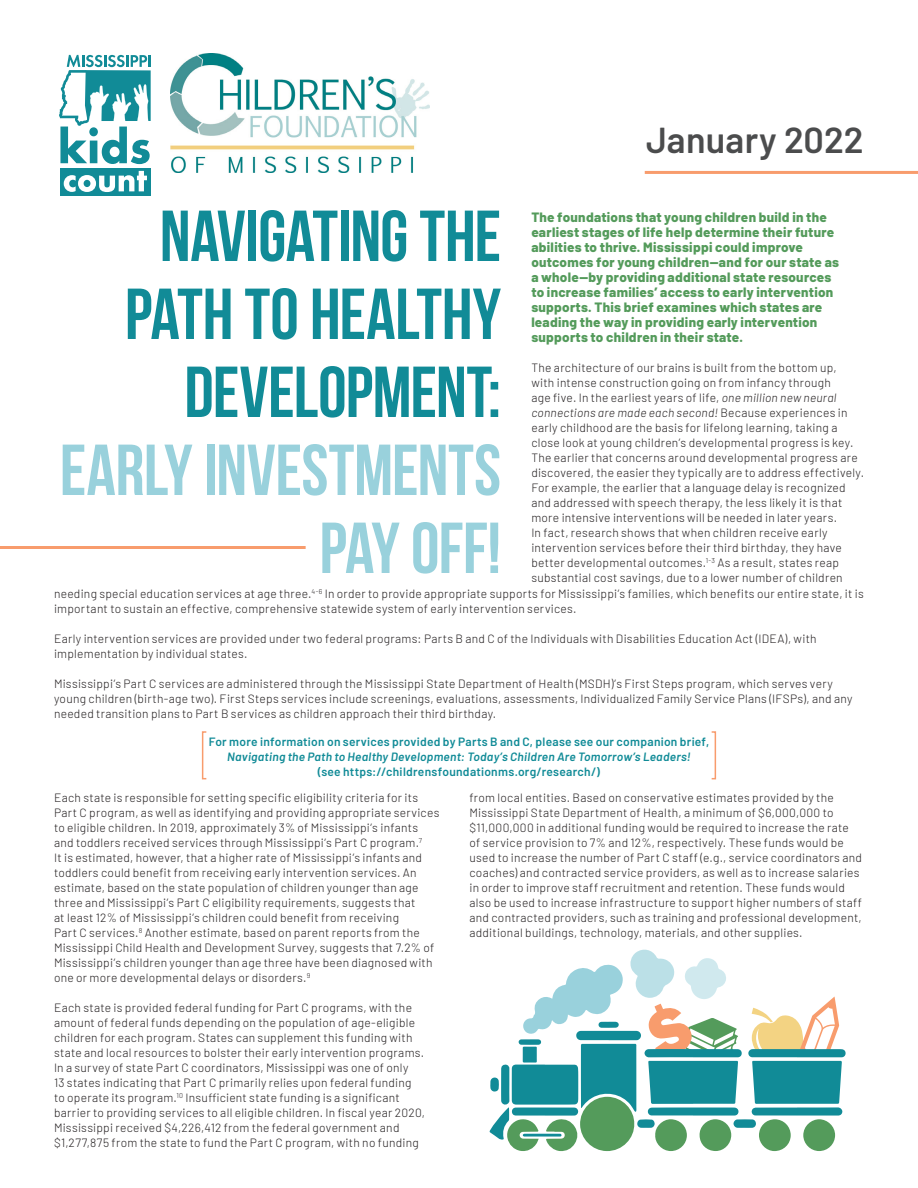
<style>
.page{position:relative;width:918px;height:1188px;background:#fff}
.page>*{position:absolute;margin:0;border:0;box-sizing:border-box;transform-origin:0 0}
.t1{font:700 72px/78px "Bebas Neue";letter-spacing:-.005em;color:#118b97;text-align:right}
.t2{font:700 72px "Bebas Neue";letter-spacing:-.015em;color:#99d1dc}
.t3{font:600 36px "Barlow";letter-spacing:.005em;color:#4b4c4d}
.t4{font:800 13.5px/15px "Barlow";letter-spacing:.02em;color:#549b5b}
.t5{font:300 12px/15px "Barlow";letter-spacing:.025em;color:#231f20}
.t6{font:600 12px/15px "Barlow";letter-spacing:.02em;color:#118b97;text-align:center}
.s1{color:#99d1dc}
.s2{font-style:italic}
</style>
<div class="page">
<img style="left:171px;top:54px;width:258px;height:119px">
<div style="left:60px;top:169px;width:91px;height:27px;background:#118b97"></div>
<svg style="left:59px;top:55px;width:92px;height:137px"></svg>
<hr style="left:0;top:546px;width:306px;height:3px;background:#f89c6d">
<div style="left:202px;top:731px;width:5px;height:48px;border:2px solid #f89c6d"></div>
<div style="left:711px;top:731px;width:5px;height:48px;border:2px solid #f89c6d"></div>
<svg style="left:489px;top:949px;width:357px;height:203px"></svg>
<hr style="left:645px;top:171px;width:273px;height:3px;background:#f89c6d">
<p class="t1" style="left:60px;top:196px;width:443px">NAVIGATING THE<br>PATH TO HEALTHY<br>DEVELOPMENT:<br><span class="s1">EARLY INVESTMENTS</span></p>
<p class="t2" style="left:319px;top:509px;width:183px">PAY OFF!</p>
<p class="t3" style="left:646px;top:113px;width:219px">January 2022</p>
<p class="t4" style="left:531px;top:209px;width:309px">The foundations that young children build in the earliest stages of life help determine their future abilities to thrive. Mississippi could improve outcomes for young children--and for our state as a whole--by providing additional state resources to increase families’ access to early intervention supports. This brief examines which states are leading the way in providing early intervention supports to children in their state.</p>
<p class="t5" style="left:531px;top:359px;width:334px">The architecture of our brains is built from the bottom up,<br>with intense construction going on from infancy through<br>age five. In the earliest years of life, <span class="s2">one million new neural connections are made each second!</span> Because experiences in early childhood are the basis for lifelong learning, taking a close look at young children’s developmental progress is key.<br>The earlier that concerns around developmental progress are discovered, the easier they typically are to address effectively.<br>For example, the earlier that a language delay is recognized and addressed with speech therapy, the less likely it is that more intensive interventions will be needed in later years.<br>In fact, research shows that when children receive early intervention services before their third birthday, they have better developmental outcomes.<sup>1-3</sup> As a result, states reap substantial cost savings, due to a lower number of children</p>
<p class="t5" style="left:54px;top:586px;width:811px">needing special education services at age three.<sup>4-6</sup> In order to provide appropriate supports for Mississippi’s families, which benefits our entire state, it is important to sustain an effective, comprehensive statewide system of early intervention services.</p>
<p class="t5" style="left:54px;top:631px;width:764px">Early intervention services are provided under two federal programs: Parts B and C of the Individuals with Disabilities Education Act (IDEA), with implementation by individual states.</p>
<p class="t5" style="left:54px;top:676px;width:800px">Mississippi’s Part C services are administered through the Mississippi State Department of Health (MSDH)’s First Steps program, which serves very young children (birth-age two). First Steps services include screenings, evaluations, assessments, Individualized Family Service Plans (IFSPs), and any needed transition plans to Part B services as children approach their third birthday.</p>
<p class="t6" style="left:209px;top:733px;width:502px">For more information on services provided by Parts B and C, please see our companion brief,<br><span class="s2">Navigating the Path to Healthy Development: Today’s Children Are Tomorrow’s Leaders!</span></p>
<p class="t6" style="left:318px;top:763px;width:284px">(see https://childrensfoundationms.org/research/)</p>
<p class="t5" style="left:54px;top:790px;width:387px">Each state is responsible for setting specific eligibility criteria for its Part C program, as well as identifying and providing appropriate services to eligible children. In 2019, approximately 3% of Mississippi’s infants and toddlers received services through Mississippi’s Part C program.<sup>7<br></sup>It is estimated, however, that a higher rate of Mississippi’s infants and toddlers could benefit from receiving early intervention services. An estimate, based on the state population of children younger than age three and Mississippi’s Part C eligibility requirements, suggests that<br>at least 12% of Mississippi’s children could benefit from receiving<br>Part C services.<sup>8</sup> Another estimate, based on parent reports from the Mississippi Child Health and Development Survey, suggests that 7.2% of Mississippi’s children younger than age three have been diagnosed with one or more developmental delays or disorders.<sup>9</sup></p>
<p class="t5" style="left:54px;top:1000px;width:373px">Each state is provided federal funding for Part C programs, with the amount of federal funds depending on the population of age-eligible children for each program. States can supplement this funding with state and local resources to bolster their early intervention programs.<br>In a survey of state Part C coordinators, Mississippi was one of only<br>13 states indicating that Part C primarily relies upon federal funding to operate its program.<sup>10</sup> Insufficient state funding is a significant barrier to providing services to all eligible children. In fiscal year 2020, Mississippi received $4,226,412 from the federal government and $1,277,875 from the state to fund the Part C program, with no funding</p>
<p class="t5" style="left:469px;top:790px;width:394px">from local entities. Based on conservative estimates provided by the Mississippi State Department of Health, a minimum of $6,000,000 to $11,000,000 in additional funding would be required to increase the rate of service provision to 7% and 12%, respectively. These funds would be used to increase the number of Part C staff (e.g., service coordinators and coaches) and contracted service providers, as well as to increase salaries in order to improve staff recruitment and retention. These funds would also be used to increase infrastructure to support higher numbers of staff and contracted providers, such as training and professional development, additional buildings, technology, materials, and other supplies.</p>
</div>
